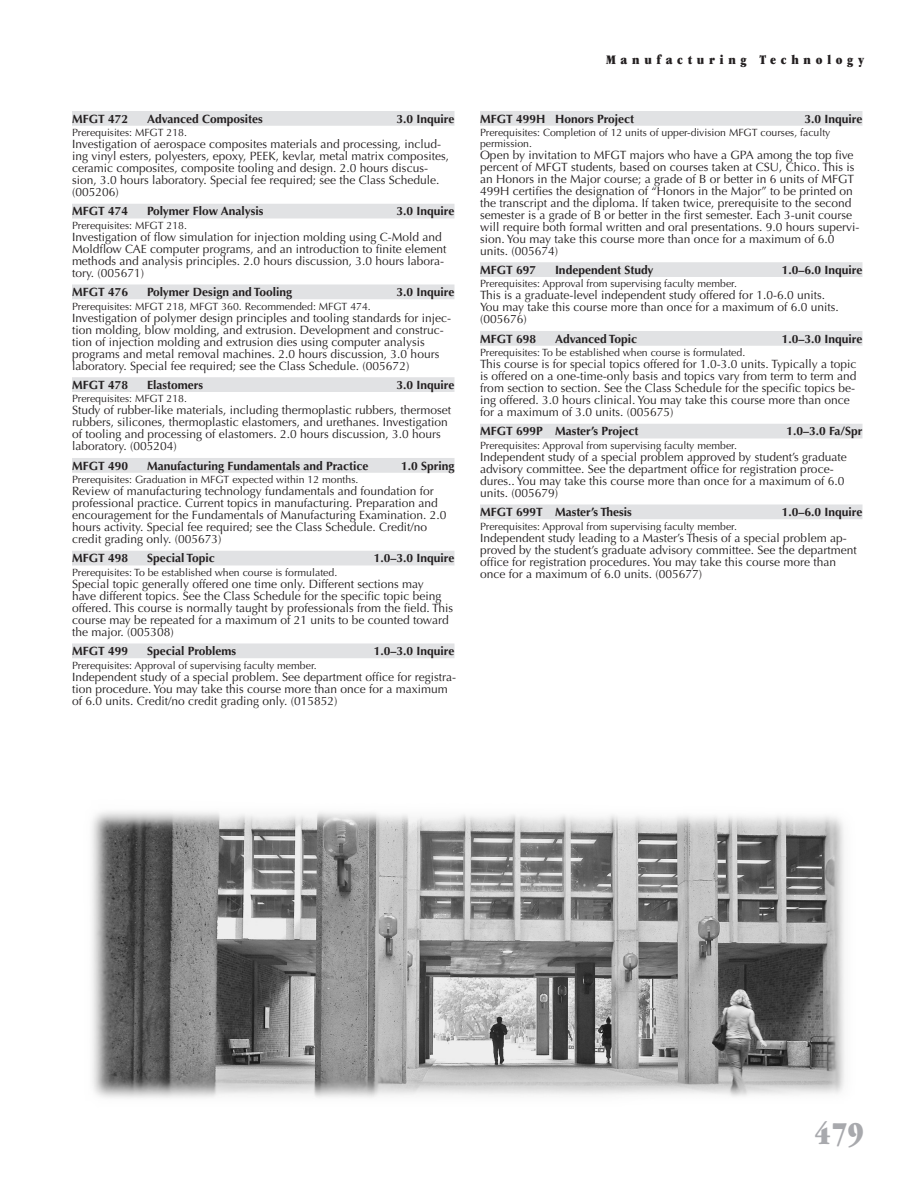
<style>
.page{position:relative;width:918px;height:1188px;background:#fff}
.page>*{position:absolute;margin:0;border:0;box-sizing:border-box;transform-origin:0 0}
.t1{font:ultra-condensed 33px "Garamond";color:#a8a9ad}
.t2{font:ultra-condensed 13.5px "Garamond";letter-spacing:.35em;color:#231f20}
.Course_Offerings_-_D{font:12px/12px "Optima";color:#231f20}
.Course_Offerings_-_T{font:700 12px "Optima";color:#231f20}
.Course_Offerings_-_U{font:700 12px "Optima";color:#231f20}
.Course_Offerings_-_N{font:700 12px "Optima";color:#231f20}
.Course_-_Prerequisit{font:10.5px/10.5px "Optima";color:#231f20}
</style>
<div class="page">
<div style="left:72px;top:111px;width:382px;height:15px;background:#e1e2e4"></div>
<div style="left:72px;top:204px;width:382px;height:14px;background:#e1e2e4"></div>
<div style="left:72px;top:284px;width:382px;height:15px;background:#e1e2e4"></div>
<div style="left:72px;top:377px;width:382px;height:15px;background:#e1e2e4"></div>
<div style="left:72px;top:458px;width:382px;height:15px;background:#e1e2e4"></div>
<div style="left:72px;top:551px;width:382px;height:14px;background:#e1e2e4"></div>
<div style="left:72px;top:643px;width:382px;height:15px;background:#e1e2e4"></div>
<div style="left:480px;top:111px;width:382px;height:15px;background:#e1e2e4"></div>
<div style="left:480px;top:262px;width:382px;height:15px;background:#e1e2e4"></div>
<div style="left:480px;top:331px;width:382px;height:15px;background:#e1e2e4"></div>
<div style="left:480px;top:424px;width:382px;height:14px;background:#e1e2e4"></div>
<div style="left:480px;top:504px;width:382px;height:15px;background:#e1e2e4"></div>
<img style="left:92px;top:811px;width:753px;height:287px">
<p class="Course_Offerings_-_N" style="left:72px;top:112px;width:58px">MFGT 472</p>
<p class="Course_Offerings_-_T" style="left:147px;top:112px;width:117px">Advanced Composites</p>
<p class="Course_Offerings_-_U" style="left:397px;top:112px;width:59px">3.0 Inquire</p>
<p class="Course_-_Prerequisit" style="left:72px;top:128px;width:116px">Prerequisites: MFGT 218.</p>
<p class="Course_Offerings_-_D" style="left:72px;top:138px;width:379px">Investigation of aerospace composites materials and processing, includ&shy;ing vinyl esters, polyesters, epoxy, PEEK, kevlar, metal matrix composites, ceramic composites, composite tooling and design. 2.0 hours discus&shy;sion, 3.0 hours laboratory. Special fee required; see the Class Schedule. (005206)</p>
<p class="Course_Offerings_-_N" style="left:72px;top:204px;width:58px">MFGT 474</p>
<p class="Course_Offerings_-_T" style="left:147px;top:204px;width:118px">Polymer Flow Analysis</p>
<p class="Course_Offerings_-_U" style="left:397px;top:204px;width:59px">3.0 Inquire</p>
<p class="Course_-_Prerequisit" style="left:72px;top:220px;width:116px">Prerequisites: MFGT 218.</p>
<p class="Course_Offerings_-_D" style="left:72px;top:231px;width:376px">Investigation of flow simulation for injection molding using C-Mold and Moldflow CAE computer programs, and an introduction to finite element methods and analysis principles. 2.0 hours discussion, 3.0 hours labora&shy;tory. (005671)</p>
<p class="Course_Offerings_-_N" style="left:72px;top:285px;width:58px">MFGT 476</p>
<p class="Course_Offerings_-_T" style="left:147px;top:285px;width:147px">Polymer Design and Tooling</p>
<p class="Course_Offerings_-_U" style="left:397px;top:285px;width:59px">3.0 Inquire</p>
<p class="Course_-_Prerequisit" style="left:72px;top:301px;width:300px">Prerequisites: MFGT 218, MFGT 360. Recommended: MFGT 474.</p>
<p class="Course_Offerings_-_D" style="left:72px;top:312px;width:381px">Investigation of polymer design principles and tooling standards for injec&shy;tion molding, blow molding, and extrusion. Development and construc&shy;tion of injection molding and extrusion dies using computer analysis programs and metal removal machines. 2.0 hours discussion, 3.0 hours laboratory. Special fee required; see the Class Schedule. (005672)</p>
<p class="Course_Offerings_-_N" style="left:72px;top:378px;width:58px">MFGT 478</p>
<p class="Course_Offerings_-_T" style="left:147px;top:378px;width:58px">Elastomers</p>
<p class="Course_Offerings_-_U" style="left:397px;top:378px;width:59px">3.0 Inquire</p>
<p class="Course_-_Prerequisit" style="left:72px;top:394px;width:116px">Prerequisites: MFGT 218.</p>
<p class="Course_Offerings_-_D" style="left:72px;top:405px;width:381px">Study of rubber-like materials, including thermoplastic rubbers, thermoset rubbers, silicones, thermoplastic elastomers, and urethanes. Investigation of tooling and processing of elastomers. 2.0 hours discussion, 3.0 hours laboratory. (005204)</p>
<p class="Course_Offerings_-_N" style="left:72px;top:459px;width:58px">MFGT 490</p>
<p class="Course_Offerings_-_T" style="left:147px;top:459px;width:223px">Manufacturing Fundamentals and Practice</p>
<p class="Course_Offerings_-_U" style="left:401px;top:459px;width:55px">1.0 Spring</p>
<p class="Course_-_Prerequisit" style="left:72px;top:475px;width:288px">Prerequisites: Graduation in MFGT expected within 12 months.</p>
<p class="Course_Offerings_-_D" style="left:72px;top:485px;width:376px">Review of manufacturing technology fundamentals and foundation for professional practice. Current topics in manufacturing. Preparation and encouragement for the Fundamentals of Manufacturing Examination. 2.0 hours activity. Special fee required; see the Class Schedule. Credit/no credit grading only. (005673)</p>
<p class="Course_Offerings_-_N" style="left:72px;top:551px;width:58px">MFGT 498</p>
<p class="Course_Offerings_-_T" style="left:147px;top:551px;width:69px">Special Topic</p>
<p class="Course_Offerings_-_U" style="left:374px;top:551px;width:82px">1.0–3.0 Inquire</p>
<p class="Course_-_Prerequisit" style="left:72px;top:567px;width:267px">Prerequisites: To be established when course is formulated.</p>
<p class="Course_Offerings_-_D" style="left:72px;top:578px;width:383px">Special topic generally offered one time only. Different sections may<br>have different topics. See the Class Schedule for the specific topic being offered. This course is normally taught by professionals from the field. This course may be repeated for a maximum of 21 units to be counted toward the major. (005308)</p>
<p class="Course_Offerings_-_N" style="left:72px;top:644px;width:58px">MFGT 499</p>
<p class="Course_Offerings_-_T" style="left:147px;top:644px;width:91px">Special Problems</p>
<p class="Course_Offerings_-_U" style="left:374px;top:644px;width:82px">1.0–3.0 Inquire</p>
<p class="Course_-_Prerequisit" style="left:72px;top:660px;width:246px">Prerequisites: Approval of supervising faculty member.</p>
<p class="Course_Offerings_-_D" style="left:72px;top:671px;width:386px">Independent study of a special problem. See department office for registra&shy;tion procedure. You may take this course more than once for a maximum of 6.0 units. Credit/no credit grading only. (015852)</p>
<p class="t2" style="left:606px;top:52px;width:259px">Manufacturing Technology</p>
<p class="Course_Offerings_-_N" style="left:480px;top:112px;width:67px">MFGT 499H</p>
<p class="Course_Offerings_-_T" style="left:555px;top:112px;width:81px">Honors Project</p>
<p class="Course_Offerings_-_U" style="left:805px;top:112px;width:59px">3.0 Inquire</p>
<p class="Course_-_Prerequisit" style="left:480px;top:128px;width:352px">Prerequisites: Completion of 12 units of upper-division MFGT courses, faculty permission.</p>
<p class="Course_Offerings_-_D" style="left:480px;top:149px;width:381px">Open by invitation to MFGT majors who have a GPA among the top five percent of MFGT students, based on courses taken at CSU, Chico. This is an Honors in the Major course; a grade of B or better in 6 units of MFGT 499H certifies the designation of “Honors in the Major” to be printed on the transcript and the diploma. If taken twice, prerequisite to the second semester is a grade of B or better in the first semester. Each 3-unit course will require both formal written and oral presentations. 9.0 hours supervi&shy;sion. You may take this course more than once for a maximum of 6.0 units. (005674)</p>
<p class="Course_Offerings_-_N" style="left:480px;top:263px;width:58px">MFGT 697</p>
<p class="Course_Offerings_-_T" style="left:555px;top:263px;width:100px">Independent Study</p>
<p class="Course_Offerings_-_U" style="left:782px;top:263px;width:82px">1.0–6.0 Inquire</p>
<p class="Course_-_Prerequisit" style="left:480px;top:279px;width:258px">Prerequisites: Approval from supervising faculty member.</p>
<p class="Course_Offerings_-_D" style="left:480px;top:290px;width:360px">This is a graduate-level independent study offered for 1.0-6.0 units.<br>You may take this course more than once for a maximum of 6.0 units. (005676)</p>
<p class="Course_Offerings_-_N" style="left:480px;top:332px;width:58px">MFGT 698</p>
<p class="Course_Offerings_-_T" style="left:555px;top:332px;width:84px">Advanced Topic</p>
<p class="Course_Offerings_-_U" style="left:782px;top:332px;width:82px">1.0–3.0 Inquire</p>
<p class="Course_-_Prerequisit" style="left:480px;top:348px;width:267px">Prerequisites: To be established when course is formulated.</p>
<p class="Course_Offerings_-_D" style="left:480px;top:358px;width:378px">This course is for special topics offered for 1.0-3.0 units. Typically a topic is offered on a one-time-only basis and topics vary from term to term and from section to section. See the Class Schedule for the specific topics be&shy;ing offered. 3.0 hours clinical. You may take this course more than once for a maximum of 3.0 units. (005675)</p>
<p class="Course_Offerings_-_N" style="left:480px;top:424px;width:64px">MFGT 699P</p>
<p class="Course_Offerings_-_T" style="left:555px;top:424px;width:85px">Master’s Project</p>
<p class="Course_Offerings_-_U" style="left:786px;top:424px;width:78px">1.0–3.0 Fa/Spr</p>
<p class="Course_-_Prerequisit" style="left:480px;top:440px;width:258px">Prerequisites: Approval from supervising faculty member.</p>
<p class="Course_Offerings_-_D" style="left:480px;top:451px;width:368px">Independent study of a special problem approved by student’s graduate advisory committee. See the department office for registration proce&shy;dures.. You may take this course more than once for a maximum of 6.0 units. (005679)</p>
<p class="Course_Offerings_-_N" style="left:480px;top:505px;width:64px">MFGT 699T</p>
<p class="Course_Offerings_-_T" style="left:555px;top:505px;width:78px">Master’s Thesis</p>
<p class="Course_Offerings_-_U" style="left:782px;top:505px;width:82px">1.0–6.0 Inquire</p>
<p class="Course_-_Prerequisit" style="left:480px;top:521px;width:258px">Prerequisites: Approval from supervising faculty member.</p>
<p class="Course_Offerings_-_D" style="left:480px;top:532px;width:378px">Independent study leading to a Master’s Thesis of a special problem ap&shy;proved by the student’s graduate advisory committee. See the department office for registration procedures. You may take this course more than once for a maximum of 6.0 units. (005677)</p>
<h1 class="t1" style="left:814px;top:1115px;width:51px">479</h1>
</div>
